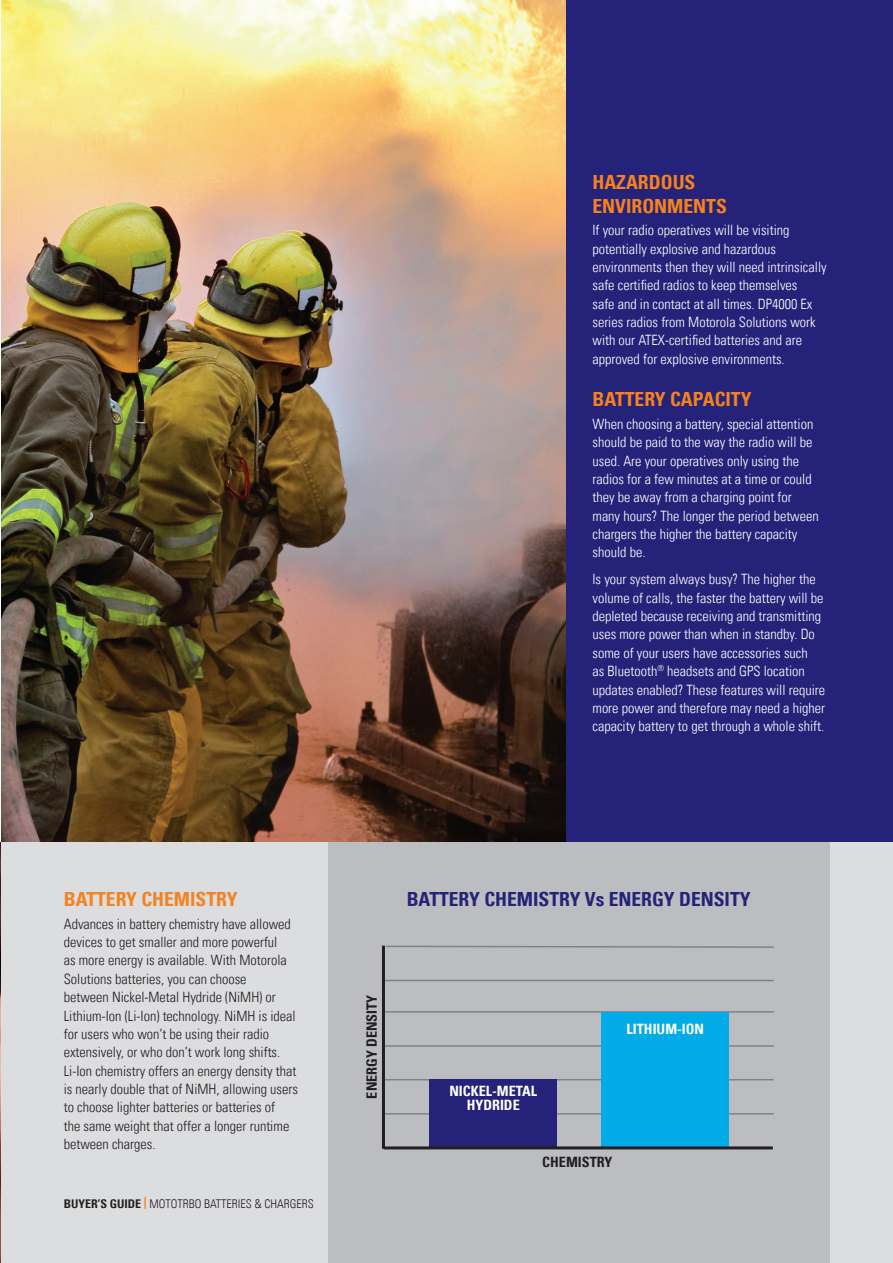
<style>
.page{position:relative;width:893px;height:1263px;background:#fff}
.page>*{position:absolute;margin:0;border:0;box-sizing:border-box;transform-origin:0 0}
.t1{font:700 condensed 19.5px/24px "Univers LT";color:#f58220}
.t2{font:700 condensed 19.5px "Univers LT";color:#252279}
.t3{font:300 condensed 14.25px/18.3px "Univers LT";color:#fff}
.t4{font:300 condensed 14.25px/18.3px "Univers LT";color:#231f20}
.t5{font:700 condensed 14.25px/14.2px "Univers LT";color:#fff;text-align:center}
.t6{font:700 condensed 14.25px "Univers LT";color:#231f20}
.t7{font:300 condensed 12px "Univers LT";color:#231f20}
.s1{font-weight:700}
.s2{font-weight:700;color:#f58220}
</style>
<div class="page">
<img style="left:0;top:842px;width:1px;height:421px">
<div style="left:1px;top:827px;width:892px;height:436px;background:#dcdddf"></div>
<div style="left:557px;top:0;width:336px;height:842px;background:#252279"></div>
<img style="left:1px;top:0;width:564px;height:842px">
<div style="left:328px;top:842px;width:501px;height:421px;background:#bcbdc0"></div>
<hr style="left:384px;top:1113px;width:390px;height:1px;background:#808285">
<hr style="left:384px;top:1079px;width:390px;height:1px;background:#808285">
<hr style="left:384px;top:1045px;width:390px;height:2px;background:#808285">
<hr style="left:384px;top:1011px;width:390px;height:1px;background:#808285">
<hr style="left:384px;top:980px;width:390px;height:1px;background:#808285">
<div style="left:429px;top:1080px;width:128px;height:68px;background:#252279"></div>
<div style="left:602px;top:1012px;width:127px;height:136px;background:#00abe7"></div>
<hr style="left:383px;top:1146px;width:390px;height:3px;background:#231f20">
<svg style="left:384px;top:945px;width:390px;height:3px"></svg>
<hr style="left:382px;top:946px;width:3px;height:203px;background:#231f20">
<p class="t1" style="left:592px;top:169px;width:136px">HAZARDOUS<br>ENVIRONMENTS</p>
<p class="t3" style="left:592px;top:221px;width:236px">If your radio operatives will be visiting potentially explosive and hazardous environments then they will need intrinsically safe certified radios to keep themselves<br>safe and in contact at all times. DP4000 Ex series radios from Motorola Solutions work with our ATEX-certified batteries and are approved for explosive environments.</p>
<p class="t1" style="left:592px;top:387px;width:161px">BATTERY CAPACITY</p>
<p class="t3" style="left:592px;top:415px;width:228px">When choosing a battery, special attention should be paid to the way the radio will be used. Are your operatives only using the radios for a few minutes at a time or could they be away from a charging point for many hours? The longer the period between chargers the higher the battery capacity should be.</p>
<p class="t3" style="left:592px;top:570px;width:234px">Is your system always busy? The higher the volume of calls, the faster the battery will be depleted because receiving and transmitting uses more power than when in standby. Do some of your users have accessories such<br>as Bluetooth<sup>®</sup> headsets and GPS location updates enabled? These features will require more power and therefore may need a higher capacity battery to get through a whole shift.</p>
<p class="t1" style="left:64px;top:887px;width:175px">BATTERY CHEMISTRY</p>
<p class="t4" style="left:64px;top:914px;width:236px">Advances in battery chemistry have allowed devices to get smaller and more powerful<br>as more energy is available. With Motorola Solutions batteries, you can choose<br>between Nickel-Metal Hydride (NiMH) or Lithium-Ion (Li-Ion) technology. NiMH is ideal for users who won’t be using their radio extensively, or who don’t work long shifts.<br>Li-Ion chemistry offers an energy density that is nearly double that of NiMH, allowing users to choose lighter batteries or batteries of<br>the same weight that offer a longer runtime between charges.</p>
<p class="t7" style="left:64px;top:1196px;width:252px"><span class="s1">BUYER’S GUIDE</span> <span class="s2">|</span> MOTOTRBO BATTERIES &amp; CHARGERS</p>
<p class="t2" style="left:407px;top:887px;width:345px">BATTERY CHEMISTRY Vs ENERGY DENSITY</p>
<p class="t6" style="left:363px;top:1098px;width:105px;rotate:-90deg">ENERGY DENSITY</p>
<p class="t5" style="left:627px;top:1021px;width:79px">LITHIUM-ION</p>
<p class="t5" style="left:449px;top:1083px;width:89px">NICKEL-METAL<br>HYDRIDE</p>
<p class="t6" style="left:542px;top:1153px;width:72px">CHEMISTRY</p>
</div>
